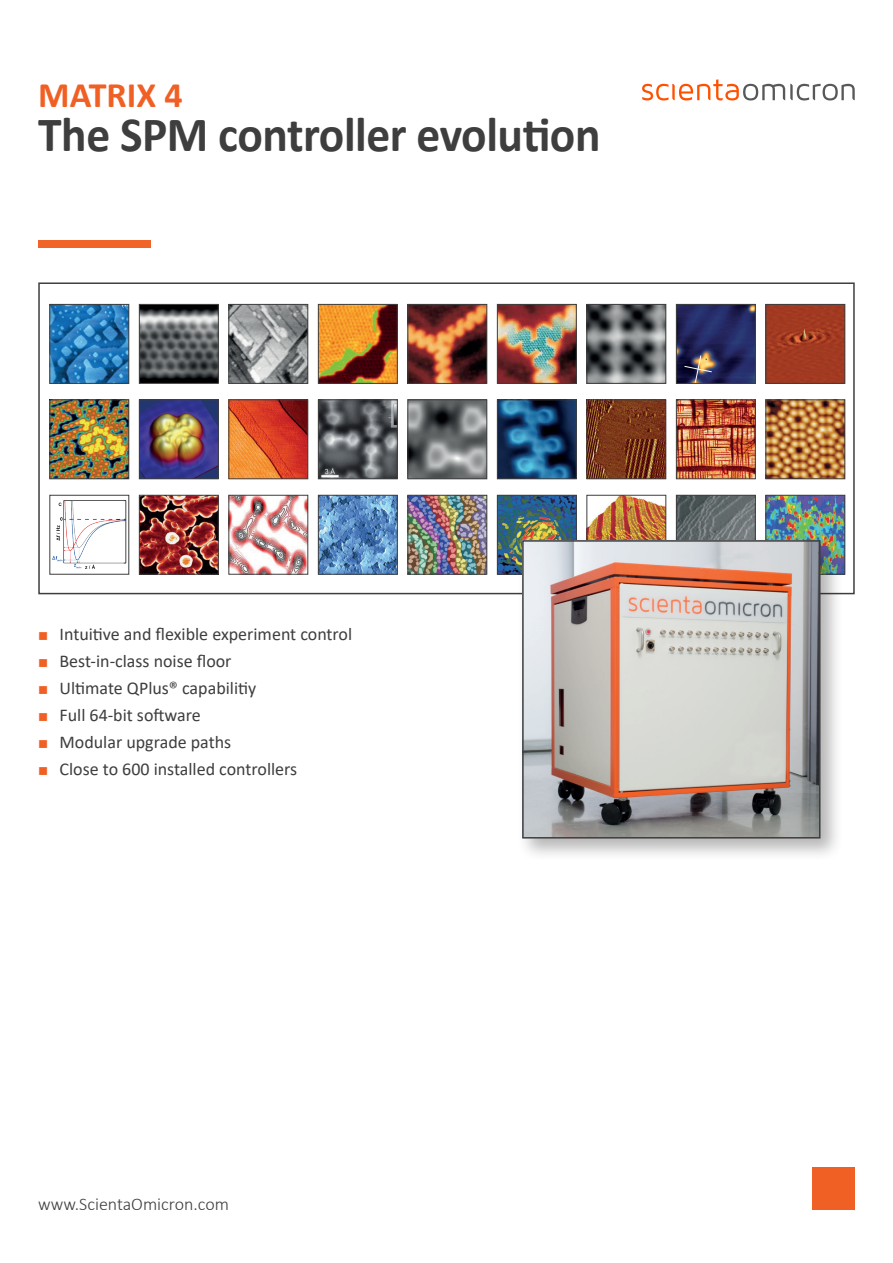
<style>
.page{position:relative;width:893px;height:1263px;background:#fff}
.page>*{position:absolute;margin:0;border:0;box-sizing:border-box;transform-origin:0 0}
.Headline1{font:700 49.5px "Calibri";letter-spacing:-.01em;color:#3e3e3f;scale:.96 1}
.Headline1-2{font:700 36px "Calibri";color:#f06024}
.t1{font:18px "Calibri";color:#3e3e3f}
.t2{font:300 18px "Calibri";color:#3e3e3f}
</style>
<div class="page">
<div style="left:812px;top:1167px;width:43px;height:43px;background:#f06024"></div>
<div style="left:38px;top:282px;width:817px;height:312px;background:#fff;border:2px solid #3e3e3f"></div>
<img style="left:51px;top:306px;width:76px;height:76px">
<div style="left:49px;top:304px;width:80px;height:80px;border:1px solid #3e3e3f"></div>
<img style="left:52px;top:500px;width:75px;height:69px">
<div style="left:49px;top:495px;width:80px;height:80px;border:1px solid #3e3e3f"></div>
<img style="left:141px;top:497px;width:76px;height:76px">
<div style="left:139px;top:495px;width:80px;height:80px;border:1px solid #3e3e3f"></div>
<img style="left:230px;top:497px;width:76px;height:76px">
<div style="left:228px;top:495px;width:80px;height:80px;border:1px solid #3e3e3f"></div>
<img style="left:320px;top:497px;width:76px;height:76px">
<div style="left:318px;top:495px;width:80px;height:80px;border:1px solid #3e3e3f"></div>
<img style="left:409px;top:497px;width:76px;height:76px">
<div style="left:407px;top:495px;width:80px;height:80px;border:1px solid #3e3e3f"></div>
<img style="left:499px;top:497px;width:76px;height:76px">
<div style="left:497px;top:495px;width:80px;height:80px;border:1px solid #3e3e3f"></div>
<img style="left:588px;top:497px;width:76px;height:38px">
<div style="left:586px;top:495px;width:80px;height:80px;border:1px solid #3e3e3f"></div>
<img style="left:678px;top:497px;width:76px;height:38px">
<div style="left:676px;top:495px;width:80px;height:80px;border:1px solid #3e3e3f"></div>
<img style="left:767px;top:497px;width:76px;height:38px">
<div style="left:765px;top:495px;width:80px;height:80px;border:1px solid #3e3e3f"></div>
<img style="left:51px;top:401px;width:76px;height:76px">
<div style="left:49px;top:399px;width:80px;height:80px;border:1px solid #3e3e3f"></div>
<img style="left:141px;top:401px;width:76px;height:76px">
<div style="left:139px;top:399px;width:80px;height:80px;border:1px solid #3e3e3f"></div>
<img style="left:230px;top:401px;width:76px;height:76px">
<div style="left:228px;top:399px;width:80px;height:80px;border:1px solid #3e3e3f"></div>
<img style="left:320px;top:401px;width:76px;height:76px">
<div style="left:318px;top:399px;width:80px;height:80px;border:1px solid #3e3e3f"></div>
<img style="left:409px;top:401px;width:76px;height:76px">
<div style="left:407px;top:399px;width:80px;height:80px;border:1px solid #3e3e3f"></div>
<img style="left:499px;top:401px;width:76px;height:76px">
<div style="left:497px;top:399px;width:80px;height:80px;border:1px solid #3e3e3f"></div>
<img style="left:588px;top:401px;width:76px;height:76px">
<div style="left:586px;top:399px;width:80px;height:80px;border:1px solid #3e3e3f"></div>
<img style="left:678px;top:401px;width:76px;height:76px">
<div style="left:676px;top:399px;width:80px;height:80px;border:1px solid #3e3e3f"></div>
<img style="left:767px;top:401px;width:76px;height:76px">
<div style="left:765px;top:399px;width:80px;height:80px;border:1px solid #3e3e3f"></div>
<img style="left:141px;top:306px;width:76px;height:76px">
<div style="left:139px;top:304px;width:80px;height:80px;border:1px solid #3e3e3f"></div>
<img style="left:230px;top:306px;width:76px;height:76px">
<div style="left:228px;top:304px;width:80px;height:80px;border:1px solid #3e3e3f"></div>
<img style="left:320px;top:306px;width:76px;height:76px">
<div style="left:318px;top:304px;width:80px;height:80px;border:1px solid #3e3e3f"></div>
<img style="left:409px;top:306px;width:76px;height:76px">
<div style="left:407px;top:304px;width:80px;height:80px;border:1px solid #3e3e3f"></div>
<img style="left:499px;top:306px;width:76px;height:76px">
<div style="left:497px;top:304px;width:80px;height:80px;border:1px solid #3e3e3f"></div>
<img style="left:588px;top:306px;width:76px;height:76px">
<div style="left:586px;top:304px;width:80px;height:80px;border:1px solid #3e3e3f"></div>
<img style="left:678px;top:306px;width:76px;height:76px">
<svg style="left:684px;top:355px;width:28px;height:27px"></svg>
<div style="left:676px;top:304px;width:80px;height:80px;border:1px solid #3e3e3f"></div>
<img style="left:767px;top:306px;width:76px;height:76px">
<div style="left:765px;top:304px;width:80px;height:80px;border:1px solid #3e3e3f"></div>
<div style="left:517px;top:535px;width:327px;height:326px;background:#231f20;opacity:.33"></div>
<img style="left:525px;top:543px;width:292px;height:292px">
<div style="left:522px;top:540px;width:298px;height:298px;border:2px solid #3e3e3f"></div>
<div style="left:38px;top:240px;width:113px;height:8px;background:#f06527"></div>
<svg style="left:642px;top:80px;width:213px;height:20px"></svg>
<p class="Headline1-2" style="left:38px;top:69px;width:146px">MATRIX 4</p>
<p class="Headline1" style="left:38px;top:99px;width:587px">The SPM controller evolution</p>
<p class="t1" style="left:60px;top:622px;width:294px">Intuitive and flexible experiment control</p>
<p class="t1" style="left:60px;top:649px;width:174px">Best-in-class noise floor</p>
<p class="t1" style="left:60px;top:676px;width:198px">Ultimate QPlus® capabilitiy</p>
<p class="t1" style="left:60px;top:703px;width:143px">Full 64-bit software</p>
<p class="t1" style="left:60px;top:730px;width:173px">Modular upgrade paths</p>
<p class="t1" style="left:60px;top:757px;width:239px">Close to 600 installed controllers</p>
<p class="t2" style="left:38px;top:1193px;width:192px">www.ScientaOmicron.com</p>
</div>
